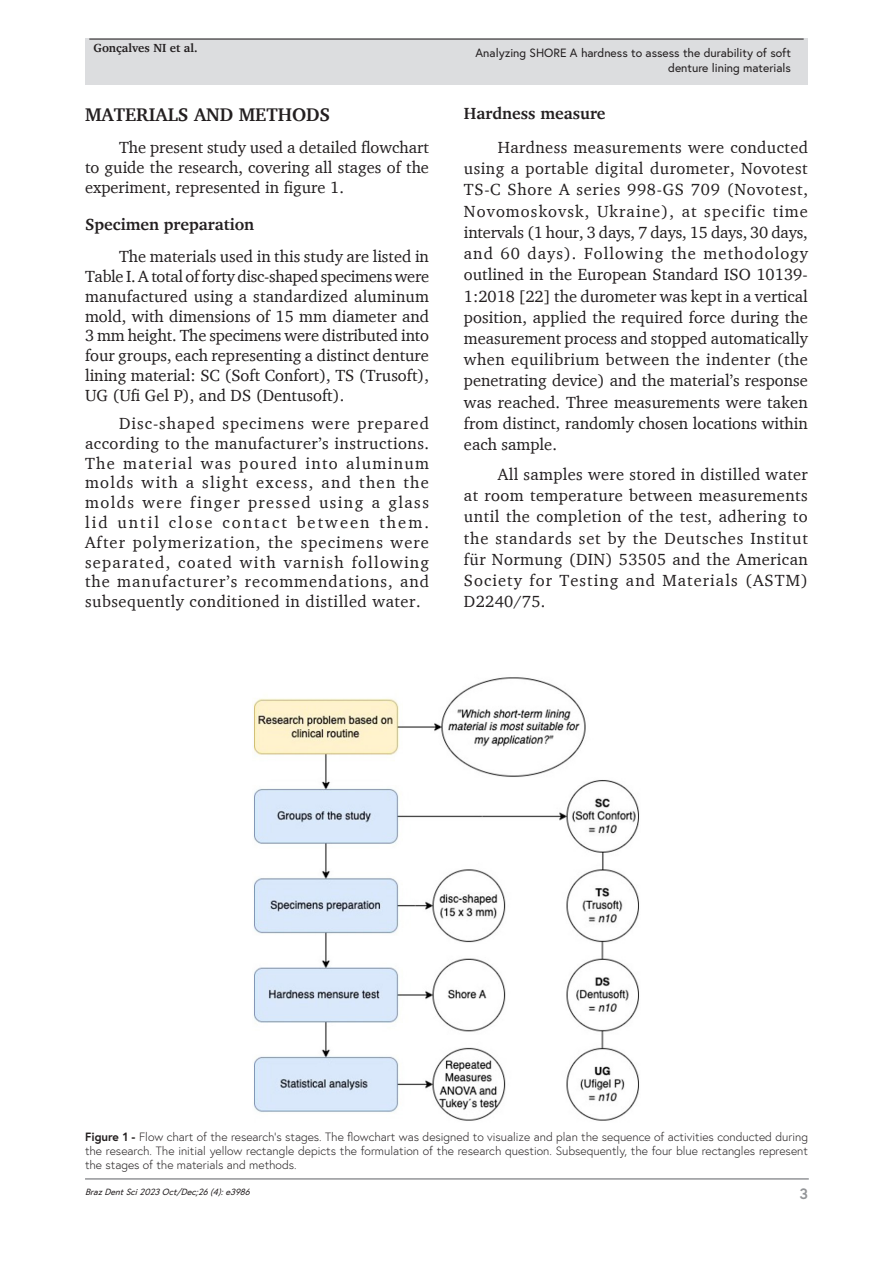
<style>
.page{position:relative;width:893px;height:1263px;background:#fff}
.page>*{position:absolute;margin:0;border:0;box-sizing:border-box;transform-origin:0 0}
.Heading1{font:700 18.75px "Charter";color:#231f20}
.Paragraph{font:16.5px/21.3px "Charter";color:#231f20;text-align:justify}
.Heading2{font:700 16.5px "Charter";color:#231f20}
.t1{font:700 15px "Europa";color:#939598}
.FigureCaption{font:300 12px/14.4px "Europa";color:#231f20;text-align:justify}
.t2{font:12px/14.4px "Europa";color:#231f20;text-align:right}
.t3{font:700 12px "Charter";color:#231f20}
.t4{font:italic 9px "Europa";color:#231f20}
.s1{font-weight:700}
</style>
<div class="page">
<hr style="left:85px;top:1178px;width:724px;height:2px;background:#939598">
<div style="left:85px;top:39px;width:723px;height:46px;background:#dcdddf"></div>
<hr style="left:89px;top:39px;width:715px;height:1px;background:#231f20">
<img style="left:253px;top:677px;width:386px;height:444px">
<p class="t3" style="left:94px;top:41px;width:106px">Gonçalves NI et al.</p>
<p class="t2" style="left:476px;top:46px;width:317px">Analyzing SHORE A hardness to assess the durability of soft denture lining materials</p>
<p class="Heading1" style="left:85px;top:103px;width:247px">MATERIALS AND METHODS</p>
<p class="Paragraph" style="left:85px;top:137px;width:346px;line-height:19.8px;text-indent:34px">The present study used a detailed flowchart to guide the research, covering all stages of the experiment, represented in figure 1.</p>
<p class="Heading2" style="left:85px;top:214px;width:171px">Specimen preparation</p>
<p class="Paragraph" style="left:85px;top:246px;width:346px;line-height:19.8px;text-indent:34px">The materials used in this study are listed in Table I. A total of forty disc-shaped specimens were manufactured using a standardized aluminum mold, with dimensions of 15 mm diameter and 3 mm height. The specimens were distributed into four groups, each representing a distinct denture lining material: SC (Soft Confort), TS (Trusoft), UG (Ufi Gel P), and DS (Dentusoft).</p>
<p class="Paragraph" style="left:85px;top:413px;width:346px;line-height:19.8px;text-indent:34px">Disc-shaped specimens were prepared according to the manufacturer’s instructions.<br>The material was poured into aluminum molds with a slight excess, and then the molds were finger pressed using a glass lid until close contact between them.<br>After polymerization, the specimens were separated, coated with varnish following the manufacturer’s recommendations, and subsequently conditioned in distilled water.</p>
<p class="Heading2" style="left:464px;top:103px;width:143px">Hardness measure</p>
<p class="Paragraph" style="left:464px;top:136px;width:346px;text-indent:34px">Hardness measurements were conducted using a portable digital durometer, Novotest TS-C Shore A series 998-GS 709 (Novotest, Novomoskovsk, Ukraine), at specific time intervals (1 hour, 3 days, 7 days, 15 days, 30 days, and 60 days). Following the methodology outlined in the European Standard ISO 10139- 1:2018 [22] the durometer was kept in a vertical position, applied the required force during the measurement process and stopped automatically when equilibrium between the indenter (the penetrating device) and the material’s response was reached. Three measurements were taken from distinct, randomly chosen locations within each sample.</p>
<p class="Paragraph" style="left:464px;top:463px;width:346px;text-indent:34px">All samples were stored in distilled water at room temperature between measurements until the completion of the test, adhering to the standards set by the Deutsches Institut für Normung (DIN) 53505 and the American Society for Testing and Materials (ASTM)<br>D2240/75.</p>
<p class="FigureCaption" style="left:85px;top:1129px;width:724px"><span class="s1">Figure 1 -</span> Flow chart of the research’s stages. The flowchart was designed to visualize and plan the sequence of activities conducted during the research. The initial yellow rectangle depicts the formulation of the research question. Subsequently, the four blue rectangles represent the stages of the materials and methods.</p>
<p class="t4" style="left:85px;top:1185px;width:169px">BrazDentSci2023Oct/Dec;26(4):e3986</p>
<p class="t1" style="left:799px;top:1184px;width:10px">3</p>
</div>
